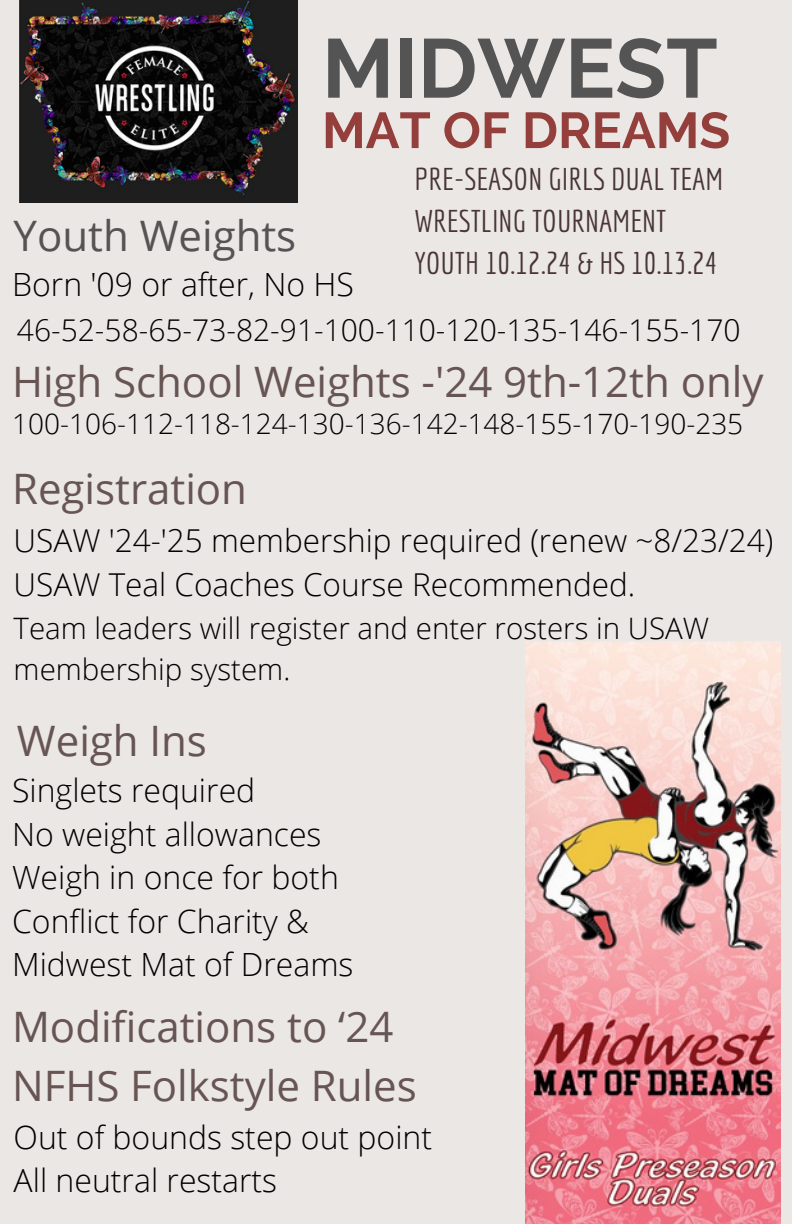
<style>
.page{position:relative;width:792px;height:1224px;background:#eae7e5}
.page>*{position:absolute;margin:0;border:0;box-sizing:border-box;transform-origin:0 0}
.t1{font:700 83.2px "Raleway";color:#545454}
.t2{font:700 50.4px "Raleway";color:#943f3b}
.t3{font:42px/58.4px "Open Sans";color:#675553}
.t4{font:42px "Open Sans";color:#545454}
.t5{font:300 32px/43.6px "Open Sans";color:#000}
.t6{font:300 31.6px/43.6px "Open Sans";color:#000}
.t7{font:30.6px/42px "Economica";color:#493436}
.t8{font:300 30px "Open Sans";color:#000}
.t9{font:300 29.6px/40.4px "Open Sans";color:#000}
.t10{font:300 28px "Open Sans";color:#000}
</style>
<div class="page">
<img style="left:20px;top:0;width:277px;height:202px">
<img style="left:526px;top:642px;width:255px;height:582px">
<h5 class="t1" style="left:322px;top:19px;width:397px">MIDWEST</h5>
<h3 class="t2" style="left:322px;top:101px;width:410px">MAT OF DREAMS</h3>
<h5 class="t7" style="left:414px;top:158px;width:311px">PRE-SEASON GIRLS DUAL TEAM<br>WRESTLING TOURNAMENT<br>YOUTH 10.12.24 &amp; HS 10.13.24</h5>
<h5 class="t4" style="left:14px;top:206px;width:284px">Youth Weights</h5>
<h5 class="t5" style="left:12px;top:261px;width:343px">Born '09 or after, No HS</h5>
<h3 class="t8" style="left:17px;top:309px;width:725px">46-52-58-65-73-82-91-100-110-120-135-146-155-170</h3>
<p class="t3" style="left:12px;top:351px;width:753px">High School Weights -'24 9th-12th only</p>
<h3 class="t10" style="left:12px;top:404px;width:733px">100-106-112-118-124-130-136-142-148-155-170-190-235</h3>
<h5 class="t3" style="left:12px;top:459px;width:236px">Registration</h5>
<h4 class="t6" style="left:14px;top:518px;width:761px">USAW '24-'25 membership required (renew ~8/23/24)<br>USAW Teal Coaches Course Recommended.</h4>
<h4 class="t9" style="left:14px;top:608px;width:697px">Team leaders will register and enter rosters in USAW membership system.</h4>
<p class="t3" style="left:17px;top:711px;width:192px">Weigh Ins</p>
<h2 class="t5" style="left:12px;top:768px;width:343px">Singlets required<br>No weight allowances<br>Weigh in once for both<br>Conflict for Charity &amp;<br>Midwest Mat of Dreams</h2>
<h3 class="t3" style="left:12px;top:997px;width:406px">Modifications to ‘24<br>NFHS Folkstyle Rules</h3>
<h3 class="t5" style="left:14px;top:1115px;width:420px">Out of bounds step out point<br>All neutral restarts</h3>
</div>
